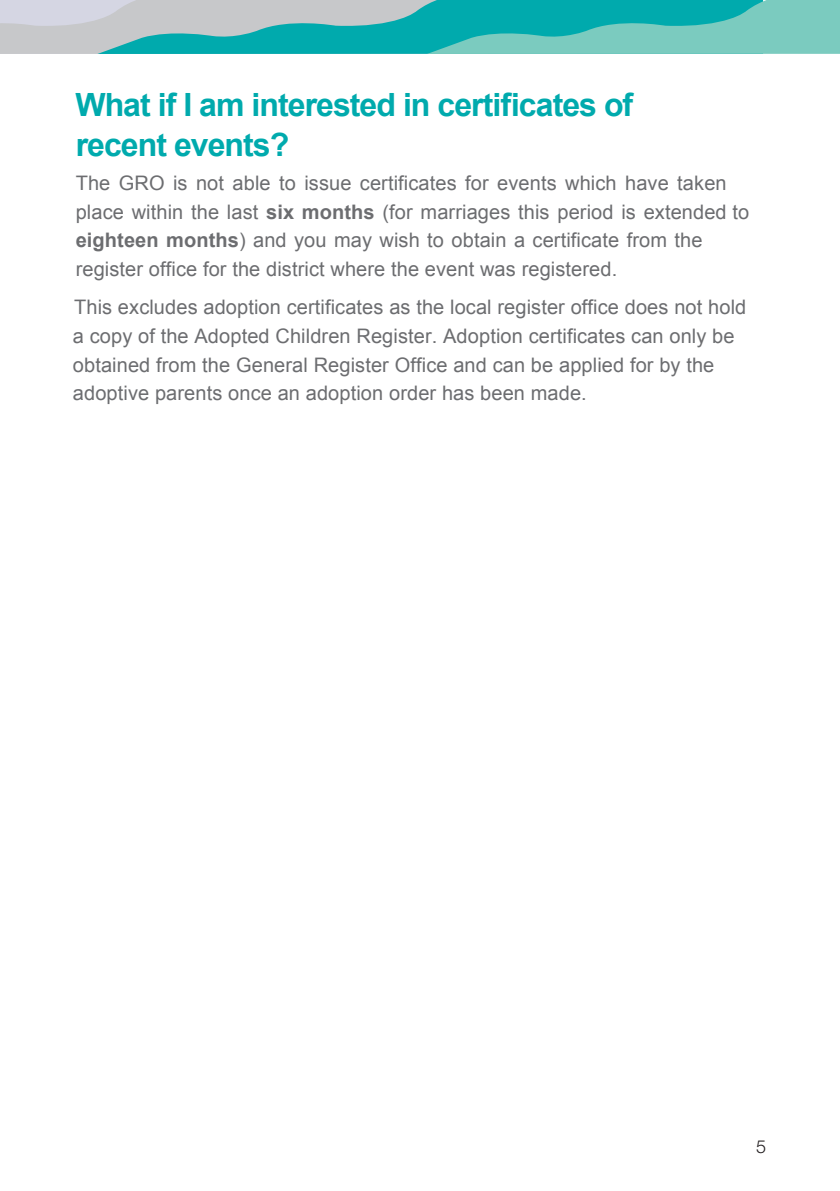
<style>
.page{position:relative;width:840px;height:1191px;background:#fff}
.page>*{position:absolute;margin:0;border:0;box-sizing:border-box;transform-origin:0 0}
.Body_copy{font:700 32px "Arial";letter-spacing:-.03em;color:#00aaad}
.Body_copy-2{font:20px/28.8px "Arial";letter-spacing:.005em;color:#6c6d70}
.t1{font:300 18px "Helvetica Neue LT Pro";color:#231f20}
.s1{font-weight:700}
.s2{font-style:inherit}
</style>
<div class="page">
<svg style="left:0;top:0;width:839px;height:54px;background:#65bdbd"></svg>
<p class="Body_copy" style="left:75px;top:83px;width:559px">What if I am interested in certificates of</p>
<p class="Body_copy" style="left:76px;top:123px;width:215px">recent events?</p>
<p class="Body_copy-2" style="left:76px;top:168px;width:674px">The GRO is not able to issue certificates for events which have taken place within the last <span class="s1">six months</span> (for marriages this period is extended to <span class="s1">eighteen months</span>) and you may wish to obtain a certificate from the register office for the district where the event was registered.</p>
<p class="Body_copy-2" style="left:73px;top:293px;width:674px">This excludes adoption certificates as the local register office does not hold a copy of the Adopted Children Register. Adoption certificates can only be obtained from the General Register Office and <span class="s2">can</span> be <span class="s2">applied for by</span> the adoptive parents once an adoption order has been made.</p>
<p class="t1" style="left:755px;top:1135px;width:12px">5</p>
</div>
